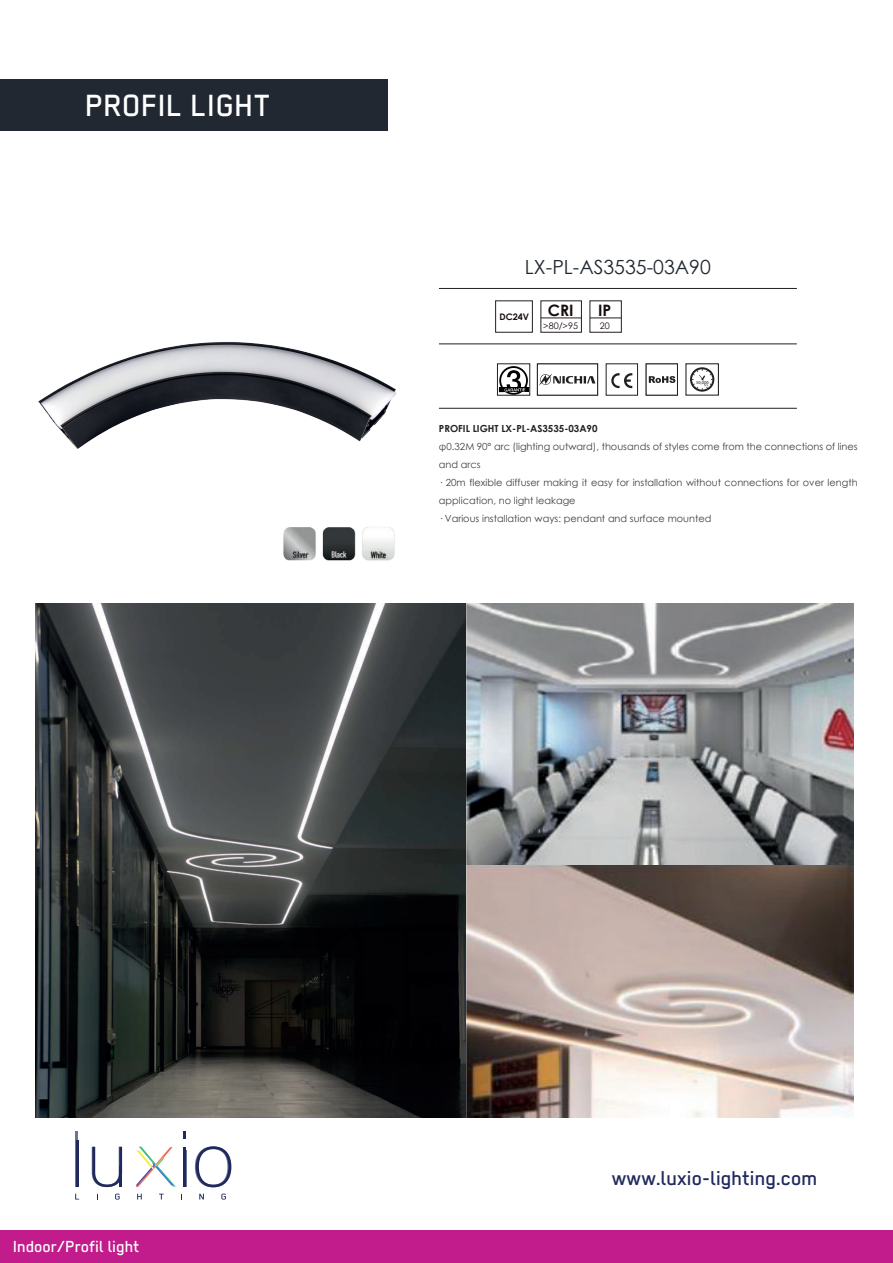
<style>
.page{position:relative;width:893px;height:1263px;background:#fff}
.page>*{position:absolute;margin:0;border:0;box-sizing:border-box;transform-origin:0 0}
.t1{font:500 34.5px "Regular";color:#fff}
.t2{font:500 22.5px "Regular";color:#20295c}
.t3{font:19.5px "Century Gothic";color:#212832}
.t4{font:500 18px "Regular";color:#fff}
.t5{font:700 15.75px "Century Gothic";color:#190d0e}
.t6{font:9.75px/18px "Century Gothic";color:#3e4141}
.t7{font:700 9.75px "Century Gothic";color:#231f20}
.t8{font:9px "Century Gothic";color:#190d0e}
.t9{font:700 9px "Century Gothic";color:#190d0e}
.t10{font:4.5px "Myriad Pro";color:#231f20}
</style>
<div class="page">
<hr style="left:541px;top:318px;width:40px;height:1px;background:#231f20">
<hr style="left:590px;top:318px;width:31px;height:1px;background:#231f20">
<div style="left:495px;top:301px;width:38px;height:31px;border:1px solid #231f20"></div>
<div style="left:0;top:79px;width:388px;height:51px;background:#212832"></div>
<svg style="left:136px;top:1147px;width:40px;height:40px"></svg>
<hr style="left:183px;top:1147px;width:2px;height:40px;background:#20295c">
<hr style="left:76px;top:1140px;width:3px;height:47px;background:#20295c">
<hr style="left:75px;top:1131px;width:3px;height:56px;background:#20295c">
<svg style="left:92px;top:1147px;width:30px;height:40px"></svg>
<hr style="left:120px;top:1167px;width:2px;height:20px;background:#20295c">
<hr style="left:184px;top:1150px;width:2px;height:37px;background:#20295c">
<svg style="left:183px;top:1131px;width:2px;height:8px"></svg>
<svg style="left:195px;top:1146px;width:36px;height:41px"></svg>
<svg style="left:75px;top:1194px;width:4px;height:5px"></svg>
<svg style="left:115px;top:1193px;width:5px;height:6px"></svg>
<svg style="left:137px;top:1194px;width:5px;height:5px"></svg>
<svg style="left:159px;top:1194px;width:5px;height:5px"></svg>
<svg style="left:199px;top:1194px;width:5px;height:5px"></svg>
<svg style="left:221px;top:1193px;width:5px;height:6px"></svg>
<hr style="left:439px;top:408px;width:358px;height:1px;background:#231f20">
<hr style="left:439px;top:343px;width:358px;height:1px;background:#231f20">
<hr style="left:439px;top:288px;width:358px;height:1px;background:#231f20">
<svg style="left:611px;top:373px;width:21px;height:15px"></svg>
<svg style="left:649px;top:376px;width:26px;height:7px"></svg>
<div style="left:497px;top:364px;width:33px;height:31px;border:1px solid #231f20"></div>
<div style="left:1px;top:1230px;width:892px;height:33px;background:#c11b8c"></div>
<svg style="left:690px;top:367px;width:24px;height:25px"></svg>
<div style="left:537px;top:364px;width:61px;height:31px;border:1px solid #231f20"></div>
<svg style="left:539px;top:373px;width:56px;height:13px"></svg>
<svg style="left:499px;top:366px;width:30px;height:29px"></svg>
<img style="left:283px;top:527px;width:112px;height:34px">
<img style="left:38px;top:342px;width:358px;height:107px">
<img style="left:35px;top:604px;width:818px;height:514px">
<h1 class="t1" style="left:86px;top:86px;width:187px">PROFIL LIGHT</h1>
<h3 class="t3" style="left:525px;top:253px;width:187px">LX-PL-AS3535-03A90</h3>
<p class="t9" style="left:499px;top:310px;width:31px">DC24V</p>
<h3 class="t5" style="left:548px;top:298px;width:27px">CRI</h3>
<p class="t8" style="left:543px;top:319px;width:36px">&gt;80/&gt;95</p>
<h3 class="t5" style="left:598px;top:298px;width:15px">IP</h3>
<p class="t8" style="left:600px;top:319px;width:11px">20</p>
<p class="t10" style="left:696px;top:380px;width:14px">50,000</p>
<p class="t7" style="left:439px;top:421px;width:160px">PROFIL LIGHT LX-PL-AS3535-03A90</p>
<p class="t6" style="left:439px;top:438px;width:420px">φ0.32M 90° arc (lighting outward), thousands of styles come from the connections of lines and arcs<br>· 20m flexible diffuser making it easy for installation without connections for over length application, no light leakage<br>· Various installation ways: pendant and surface mounted</p>
<h3 class="t4" style="left:13px;top:1236px;width:128px">Indoor/Profil light</h3>
<h2 class="t2" style="left:612px;top:1165px;width:207px">www.luxio-lighting.com</h2>
</div>
